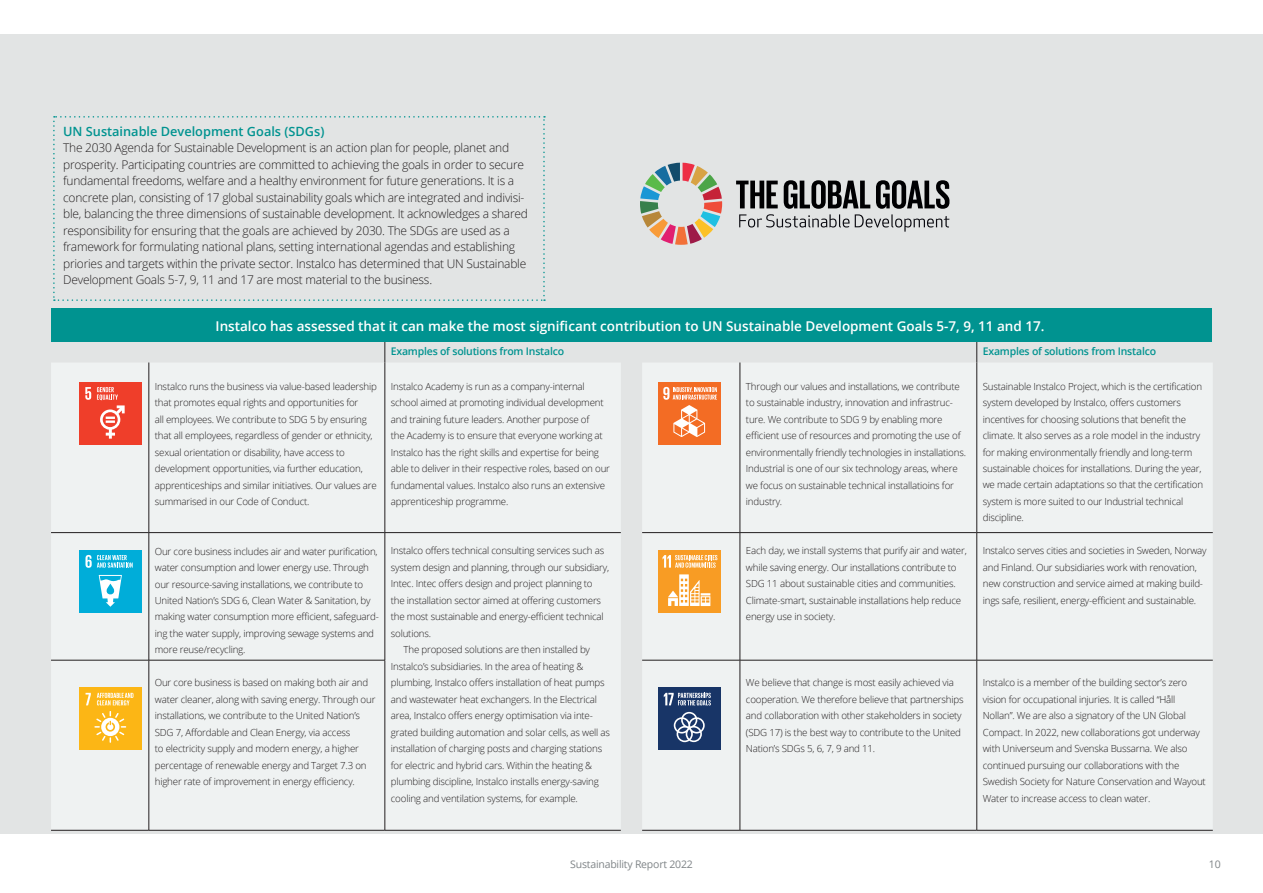
<style>
.page{position:relative;width:1263px;height:893px;background:#fff}
.page>*{position:absolute;margin:0;border:0;box-sizing:border-box;transform-origin:0 0}
.t1{font:600 13.5px "Open Sans";color:#fff}
.t2{font:600 12.75px "Open Sans";color:#009390}
.t3{font:300 12px/16.5px "Open Sans";letter-spacing:-.02em;color:#231f20}
.t4{font:600 10.5px "Open Sans";letter-spacing:-.02em;color:#009390}
.t5{font:10.5px "Open Sans";letter-spacing:-.02em;color:#7f8487}
.t6{font:300 9.75px/16.5px "Open Sans";letter-spacing:-.02em;color:#231f20}
</style>
<div class="page">
<div style="left:0;top:34px;width:1263px;height:799px;background:#e2e4e4"></div>
<div style="left:51px;top:362px;width:1162px;height:468px;background:#eff2f2"></div>
<hr style="left:385px;top:830px;width:236px;height:1px;background:#231f20">
<hr style="left:149px;top:362px;width:1px;height:170px;background:#231f20">
<hr style="left:385px;top:362px;width:1px;height:170px;background:#231f20">
<hr style="left:740px;top:362px;width:1px;height:170px;background:#231f20">
<hr style="left:976px;top:362px;width:1px;height:170px;background:#231f20">
<hr style="left:51px;top:532px;width:98px;height:1px;background:#231f20">
<hr style="left:149px;top:532px;width:236px;height:1px;background:#231f20">
<hr style="left:149px;top:533px;width:1px;height:127px;background:#231f20">
<hr style="left:385px;top:532px;width:236px;height:1px;background:#231f20">
<hr style="left:385px;top:533px;width:1px;height:127px;background:#231f20">
<hr style="left:642px;top:532px;width:98px;height:1px;background:#231f20">
<hr style="left:740px;top:532px;width:237px;height:1px;background:#231f20">
<hr style="left:740px;top:533px;width:1px;height:127px;background:#231f20">
<hr style="left:977px;top:532px;width:236px;height:1px;background:#231f20">
<hr style="left:976px;top:533px;width:1px;height:127px;background:#231f20">
<hr style="left:51px;top:660px;width:98px;height:1px;background:#231f20">
<hr style="left:149px;top:660px;width:236px;height:1px;background:#231f20">
<hr style="left:149px;top:660px;width:1px;height:170px;background:#231f20">
<hr style="left:385px;top:660px;width:1px;height:170px;background:#231f20">
<hr style="left:642px;top:660px;width:98px;height:1px;background:#231f20">
<hr style="left:740px;top:660px;width:237px;height:1px;background:#231f20">
<hr style="left:740px;top:660px;width:1px;height:170px;background:#231f20">
<hr style="left:977px;top:660px;width:236px;height:1px;background:#231f20">
<hr style="left:976px;top:660px;width:1px;height:170px;background:#231f20">
<hr style="left:51px;top:830px;width:98px;height:1px;background:#231f20">
<hr style="left:149px;top:830px;width:236px;height:1px;background:#231f20">
<hr style="left:642px;top:830px;width:98px;height:1px;background:#231f20">
<hr style="left:740px;top:830px;width:237px;height:1px;background:#231f20">
<hr style="left:977px;top:830px;width:236px;height:1px;background:#231f20">
<svg style="left:385px;top:342px;width:1px;height:20px"></svg>
<svg style="left:976px;top:342px;width:1px;height:20px"></svg>
<div style="left:79px;top:382px;width:62px;height:62px;background:#ef3e2a"></div>
<svg style="left:85px;top:387px;width:6px;height:13px"></svg>
<svg style="left:97px;top:387px;width:28px;height:52px"></svg>
<div style="left:79px;top:550px;width:62px;height:62px;background:#00add9"></div>
<svg style="left:85px;top:555px;width:48px;height:13px"></svg>
<svg style="left:99px;top:575px;width:23px;height:32px"></svg>
<div style="left:79px;top:688px;width:62px;height:62px;background:#fcb615"></div>
<svg style="left:86px;top:693px;width:5px;height:12px"></svg>
<svg style="left:94px;top:711px;width:32px;height:32px"></svg>
<svg style="left:97px;top:693px;width:36px;height:12px"></svg>
<div style="left:658px;top:550px;width:62px;height:62px;background:#f89c24"></div>
<svg style="left:662px;top:555px;width:55px;height:13px"></svg>
<svg style="left:668px;top:574px;width:42px;height:32px"></svg>
<div style="left:658px;top:688px;width:62px;height:62px;background:#183567"></div>
<svg style="left:664px;top:693px;width:47px;height:12px"></svg>
<svg style="left:674px;top:712px;width:31px;height:30px"></svg>
<div style="left:658px;top:382px;width:62px;height:62px;background:#f36c24"></div>
<svg style="left:663px;top:387px;width:54px;height:50px"></svg>
<div style="left:51px;top:308px;width:1161px;height:34px;background:#009390"></div>
<svg style="left:53px;top:116px;width:492px;height:185px"></svg>
<svg style="left:640px;top:163px;width:82px;height:82px"></svg>
<svg style="left:736px;top:180px;width:213px;height:52px"></svg>
<h2 class="t2" style="left:63px;top:122px;width:263px">UN Sustainable Development Goals (SDGs)</h2>
<p class="t3" style="left:63px;top:139px;width:466px">The 2030 Agenda for Sustainable Development is an action plan for people, planet and prosperity. Participating countries are committed to achieving the goals in order to secure fundamental freedoms, welfare and a healthy environment for future generations. It is a concrete plan, consisting of 17 global sustainability goals which are integrated and indivisi&shy;ble, balancing the three dimensions of sustainable development. It acknowledges a shared responsibility for ensuring that the goals are achieved by 2030. The SDGs are used as a framework for formulating national plans, setting international agendas and establishing priories and targets within the private sector. Instalco has determined that UN Sustainable Development Goals 5-7, 9, 11 and 17 are most material to the business.</p>
<h1 class="t1" style="left:216px;top:317px;width:830px">Instalco has assessed that it can make the most significant contribution to UN Sustainable Development Goals 5-7, 9, 11 and 17.</h1>
<p class="t4" style="left:391px;top:344px;width:175px">Examples of solutions from Instalco</p>
<p class="t4" style="left:983px;top:344px;width:175px">Examples of solutions from Instalco</p>
<p class="t6" style="left:155px;top:377px;width:224px">Instalco runs the business via value-based leadership that promotes equal rights and opportunities for<br>all employees. We contribute to SDG 5 by ensuring that all employees, regardless of gender or ethnicity, sexual orientation or disability, have access to development opportunities, via further education, apprenticeships and similar initiatives. Our values are summarised in our Code of Conduct.</p>
<p class="t6" style="left:391px;top:377px;width:221px">Instalco Academy is run as a company-internal school aimed at promoting individual development and training future leaders. Another purpose of<br>the Academy is to ensure that everyone working at Instalco has the right skills and expertise for being able to deliver in their respective roles, based on our fundamental values. Instalco also runs an extensive apprenticeship programme.</p>
<p class="t6" style="left:746px;top:377px;width:222px">Through our values and installations, we contribute to sustainable industry, innovation and infrastruc&shy;ture. We contribute to SDG 9 by enabling more efficient use of resources and promoting the use of environmentally friendly technologies in installations.<br>Industrial is one of our six technology areas, where we focus on sustainable technical installatioins for industry.</p>
<p class="t6" style="left:983px;top:377px;width:222px">Sustainable Instalco Project, which is the certification system developed by Instalco, offers customers incentives for choosing solutions that benefit the climate. It also serves as a role model in the industry for making environmentally friendly and long-term sustainable choices for installations. During the year, we made certain adaptations so that the certification system is more suited to our Industrial technical discipline.</p>
<p class="t6" style="left:155px;top:542px;width:226px">Our core business includes air and water purification, water consumption and lower energy use. Through our resource-saving installations, we contribute to United Nation’s SDG 6, Clean Water &amp; Sanitation, by making water consumption more efficient, safeguard&shy;ing the water supply, improving sewage systems and more reuse/recycling.</p>
<p class="t6" style="left:391px;top:542px;width:215px">Instalco offers technical consulting services such as</p>
<p class="t6" style="left:746px;top:542px;width:222px">Each day, we install systems that purify air and water, while saving energy. Our installations contribute to SDG 11 about sustainable cities and communities.<br>Climate-smart, sustainable installations help reduce energy use in society.</p>
<p class="t6" style="left:983px;top:542px;width:225px">Instalco serves cities and societies in Sweden, Norway and Finland. Our subsidiaries work with renovation, new construction and service aimed at making build&shy;ings safe, resilient, energy-efficient and sustainable.</p>
<p class="t6" style="left:391px;top:559px;width:220px">system design and planning, through our subsidiary,</p>
<p class="t6" style="left:391px;top:575px;width:203px">Intec. Intec offers design and project planning to</p>
<p class="t6" style="left:391px;top:592px;width:212px">the installation sector aimed at offering customers</p>
<p class="t6" style="left:391px;top:608px;width:214px">the most sustainable and energy-efficient technical</p>
<p class="t6" style="left:391px;top:625px;width:42px">solutions.</p>
<p class="t6" style="left:404px;top:641px;width:188px">The proposed solutions are then installed by</p>
<p class="t6" style="left:391px;top:658px;width:194px">Instalco’s subsidiaries. In the area of heating &amp;</p>
<p class="t6" style="left:391px;top:674px;width:215px">plumbing, Instalco offers installation of heat pumps</p>
<p class="t6" style="left:391px;top:691px;width:208px">and wastewater heat exchangers. In the Electrical</p>
<p class="t6" style="left:391px;top:707px;width:204px">area, Instalco offers energy optimisation via inte-</p>
<p class="t6" style="left:391px;top:724px;width:221px">grated building automation and solar cells, as well as</p>
<p class="t6" style="left:391px;top:740px;width:213px">installation of charging posts and charging stations</p>
<p class="t6" style="left:391px;top:757px;width:203px">for electric and hybrid cars. Within the heating &amp;</p>
<p class="t6" style="left:391px;top:773px;width:210px">plumbing discipline, Instalco installs energy-saving</p>
<p class="t6" style="left:391px;top:790px;width:189px">cooling and ventilation systems, for example.</p>
<p class="t6" style="left:155px;top:674px;width:222px">Our core business is based on making both air and water cleaner, along with saving energy. Through our installations, we contribute to the United Nation’s SDG 7, Affordable and Clean Energy, via access<br>to electricity supply and modern energy, a higher percentage of renewable energy and Target 7.3 on higher rate of improvement in energy efficiency.</p>
<p class="t6" style="left:746px;top:674px;width:219px">We believe that change is most easily achieved via cooperation. We therefore believe that partnerships and collaboration with other stakeholders in society (SDG 17) is the best way to contribute to the United Nation’s SDGs 5, 6, 7, 9 and 11.</p>
<p class="t6" style="left:983px;top:674px;width:225px">Instalco is a member of the building sector’s zero vision for occupational injuries. It is called “Håll Nollan”. We are also a signatory of the UN Global Compact. In 2022, new collaborations got underway with Universeum and Svenska Bussarna. We also continued pursuing our collaborations with the Swedish Society for Nature Conservation and Wayout Water to increase access to clean water.</p>
<p class="t5" style="left:570px;top:857px;width:124px">Sustainability Report 2022</p>
<p class="t5" style="left:1209px;top:857px;width:13px">10</p>
</div>
